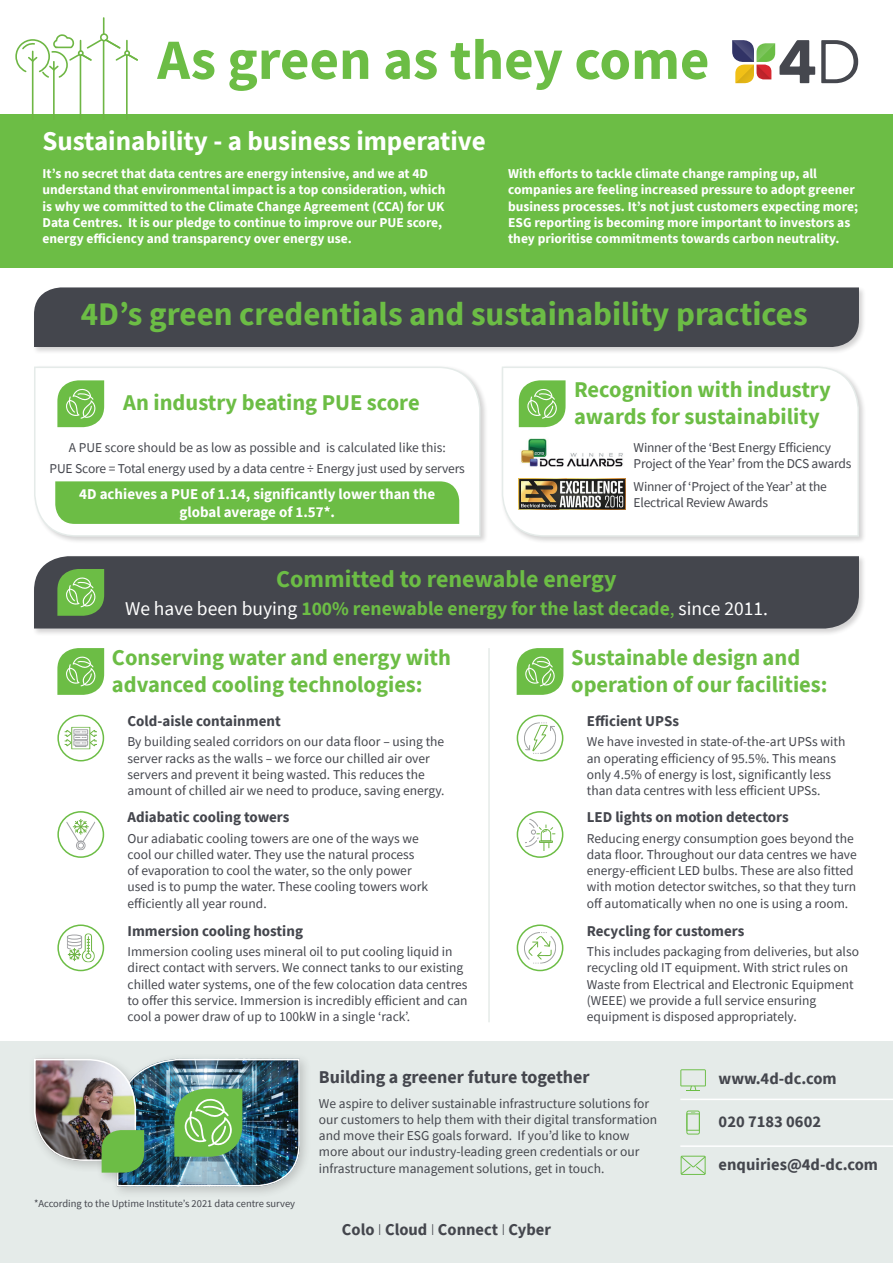
<style>
.page{position:relative;width:893px;height:1263px;background:#fff}
.page>*{position:absolute;margin:0;border:0;box-sizing:border-box;transform-origin:0 0}
.t1{font:700 57px "Source Sans Pro";color:#6cbd45}
.t2{font:700 33px "Source Sans Pro";color:#6cbd45}
.t3{font:700 27px "Source Sans Pro";color:#fff}
.t4{font:700 24px "Source Sans Pro";color:#6cbd45}
.t5{font:700 22.5px/27px "Source Sans Pro";color:#6cbd45}
.t6{font:700 19.5px "Source Sans Pro";color:#6cbd45}
.t7{font:700 18px "Source Sans Pro";color:#44464d}
.t8{font:700 16.5px "Source Sans Pro";color:#44464d}
.t9{font:700 15px "Source Sans Pro";color:#44464d}
.t10{font:700 15px/18px "Source Sans Pro";color:#fff;text-align:center}
.t11{font:13.5px/16.2px "Source Sans Pro";color:#44464d}
.t12{font:700 13.5px/16.2px "Source Sans Pro";color:#fff}
.t13{font:10.5px "Source Sans Pro";color:#44464d}
.s1{font-weight:400;color:#fff}
.s2{font-weight:400}
.s3{font-weight:300}
</style>
<div class="page">
<div style="left:0;top:115px;width:893px;height:153px;background:#6cbd45"></div>
<svg style="left:732px;top:40px;width:127px;height:44px"></svg>
<div style="left:32px;top:365px;width:456px;height:179px;background:#231f20;opacity:.2"></div>
<svg style="left:33px;top:366px;width:448px;height:171px"></svg>
<div style="left:55px;top:481px;width:404px;height:43px;background:#6cbd45"></div>
<div style="left:500px;top:365px;width:366px;height:179px;background:#231f20;opacity:.2"></div>
<svg style="left:501px;top:366px;width:359px;height:171px"></svg>
<img style="left:519px;top:479px;width:106px;height:30px">
<img style="left:519px;top:437px;width:106px;height:34px">
<svg style="left:519px;top:380px;width:47px;height:47px;background:#87c967"></svg>
<svg style="left:57px;top:380px;width:47px;height:47px;background:#86c967"></svg>
<div style="left:32px;top:555px;width:835px;height:81px;background:#231f20;opacity:.2"></div>
<div style="left:34px;top:556px;width:825px;height:72px;background:#44464d"></div>
<svg style="left:57px;top:569px;width:47px;height:47px;background:#75b756"></svg>
<div style="left:32px;top:286px;width:835px;height:69px;background:#231f20;opacity:.2"></div>
<div style="left:34px;top:287px;width:825px;height:60px;background:#44464d"></div>
<div style="left:517px;top:715px;width:46px;height:46px;border:2px solid #6cbd45;border-radius:50%"></div>
<svg style="left:524px;top:722px;width:32px;height:32px"></svg>
<div style="left:517px;top:811px;width:46px;height:47px;border:2px solid #6cbd45;border-radius:50%"></div>
<svg style="left:524px;top:818px;width:31px;height:33px"></svg>
<div style="left:517px;top:924px;width:46px;height:47px;border:2px solid #6cbd45;border-radius:50%"></div>
<svg style="left:524px;top:932px;width:32px;height:32px"></svg>
<div style="left:57px;top:715px;width:47px;height:46px;border:2px solid #6cbd45;border-radius:50%"></div>
<div style="left:74px;top:729px;width:14px;height:5px;border:1px solid #a1a2a5"></div>
<svg style="left:64px;top:730px;width:33px;height:17px"></svg>
<div style="left:72px;top:727px;width:18px;height:22px;border:1px solid #6eb644"></div>
<div style="left:57px;top:811px;width:47px;height:47px;border:2px solid #6cbd45;border-radius:50%"></div>
<div style="left:76px;top:841px;width:9px;height:9px;border:1px solid #a1a2a5;border-radius:50%"></div>
<svg style="left:64px;top:819px;width:33px;height:29px"></svg>
<div style="left:57px;top:924px;width:47px;height:47px;border:2px solid #6cbd45;border-radius:50%"></div>
<svg style="left:67px;top:933px;width:28px;height:29px"></svg>
<svg style="left:57px;top:648px;width:47px;height:47px;background:#86c866"></svg>
<svg style="left:517px;top:648px;width:46px;height:47px;background:#85c864"></svg>
<hr style="left:488px;top:648px;width:2px;height:374px;background:#e5ebe9">
<div style="left:0;top:1042px;width:893px;height:221px;background:#e5ebe9"></div>
<svg style="left:686px;top:1110px;width:14px;height:24px"></svg>
<svg style="left:680px;top:1069px;width:26px;height:22px"></svg>
<svg style="left:681px;top:1156px;width:25px;height:19px"></svg>
<hr style="left:680px;top:1098px;width:213px;height:2px;background:#fff">
<hr style="left:680px;top:1145px;width:213px;height:2px;background:#fff">
<div style="left:111px;top:1053px;width:201px;height:146px;background:#231f20;opacity:.2"></div>
<div style="left:28px;top:1053px;width:120px;height:120px;background:#e3e9e7"></div>
<img style="left:34px;top:1058px;width:267px;height:129px">
<hr style="left:32px;top:51px;width:2px;height:68px;background:#6eb644">
<hr style="left:53px;top:62px;width:2px;height:57px;background:#6eb644">
<hr style="left:103px;top:41px;width:1px;height:78px;background:#6eb644">
<hr style="left:80px;top:55px;width:1px;height:64px;background:#6eb644">
<svg style="left:15px;top:18px;width:123px;height:61px"></svg>
<hr style="left:126px;top:55px;width:2px;height:64px;background:#6eb644">
<h1 class="t1" style="left:157px;top:21px;width:554px">As green as they come</h1>
<h3 class="t3" style="left:43px;top:123px;width:445px">Sustainability - a business imperative</h3>
<p class="t12" style="left:43px;top:165px;width:405px">It’s no secret that data centres are energy intensive, and we at 4D understand that environmental impact is a top consideration, which is why we committed to the Climate Change Agreement (CCA) for UK Data Centres. It is our pledge to continue to improve our PUE score, energy efficiency and transparency over energy use.</p>
<p class="t12" style="left:508px;top:165px;width:351px">With efforts to tackle climate change ramping up, all companies are feeling increased pressure to adopt greener business processes. It’s not just customers expecting more; ESG reporting is becoming more important to investors as they prioritise commitments towards carbon neutrality.</p>
<h2 class="t2" style="left:81px;top:292px;width:728px">4D’s green credentials and sustainability practices</h2>
<h3 class="t5" style="left:123px;top:389px;width:298px">An industry beating PUE score</h3>
<p class="t11" style="left:50px;top:437px;width:417px;line-height:20.4px;text-align:center">A PUE score should be as low as possible and is calculated like this:<br>PUE Score = Total energy used by a data centre ÷ Energy just used by servers</p>
<p class="t10" style="left:79px;top:485px;width:357px">4D achieves a PUE of 1.14, significantly lower than the global average of 1.57*.</p>
<h3 class="t5" style="left:574px;top:376px;width:258px">Recognition with industry awards for sustainability</h3>
<p class="t11" style="left:634px;top:439px;width:219px">Winner of the ‘Best Energy Efficiency<br>Project of the Year’ from the DCS awards</p>
<p class="t11" style="left:634px;top:478px;width:195px">Winner of ‘Project of the Year’ at the<br>Electrical Review Awards</p>
<h3 class="t4" style="left:276px;top:563px;width:342px">Committed to renewable energy</h3>
<h3 class="t6" style="left:125px;top:595px;width:644px"><span class="s1">We have been buying</span> 100% renewable energy for the last decade<span class="s2">,</span> <span class="s1">since 2011.</span></h3>
<h3 class="t5" style="left:112px;top:644px;width:341px">Conserving water and energy with advanced cooling technologies:</h3>
<h3 class="t5" style="left:571px;top:644px;width:258px">Sustainable design and operation of our facilities:</h3>
<p class="t9" style="left:128px;top:711px;width:155px">Cold-aisle containment</p>
<p class="t11" style="left:128px;top:734px;width:319px">By building sealed corridors on our data floor – using the server racks as the walls – we force our chilled air over servers and prevent it being wasted. This reduces the amount of chilled air we need to produce, saving energy.</p>
<p class="t9" style="left:128px;top:807px;width:163px">Adiabatic cooling towers</p>
<p class="t11" style="left:128px;top:830px;width:302px">Our adiabatic cooling towers are one of the ways we cool our chilled water. They use the natural process of evaporation to cool the water, so the only power used is to pump the water. These cooling towers work efficiently all year round.</p>
<p class="t9" style="left:128px;top:920px;width:177px">Immersion cooling hosting</p>
<p class="t11" style="left:128px;top:943px;width:342px">Immersion cooling uses mineral oil to put cooling liquid in direct contact with servers. We connect tanks to our existing chilled water systems, one of the few colocation data centres to offer this service. Immersion is incredibly efficient and can cool a power draw of up to 100kW in a single ‘rack’.</p>
<p class="t9" style="left:587px;top:711px;width:94px">Efficient UPSs</p>
<p class="t11" style="left:587px;top:734px;width:260px">We have invested in state-of-the-art UPSs with an operating efficiency of 95.5%. This means only 4.5% of energy is lost, significantly less than data centres with less efficient UPSs.</p>
<p class="t9" style="left:587px;top:807px;width:203px">LED lights on motion detectors</p>
<p class="t11" style="left:587px;top:830px;width:271px">Reducing energy consumption goes beyond the data floor. Throughout our data centres we have energy-efficient LED bulbs. These are also fitted with motion detector switches, so that they turn off automatically when no one is using a room.</p>
<p class="t9" style="left:587px;top:920px;width:159px">Recycling for customers</p>
<p class="t11" style="left:587px;top:943px;width:274px">This includes packaging from deliveries, but also recycling old IT equipment. With strict rules on Waste from Electrical and Electronic Equipment (WEEE) we provide a full service ensuring equipment is disposed appropriately.</p>
<p class="t13" style="left:34px;top:1197px;width:263px">*According to the Uptime Institute’s 2021 data centre survey</p>
<h3 class="t7" style="left:319px;top:1065px;width:272px">Building a greener future together</h3>
<p class="t11" style="left:319px;top:1095px;width:340px">We aspire to deliver sustainable infrastructure solutions for our customers to help them with their digital transformation and move their ESG goals forward. If you’d like to know more about our industry-leading green credentials or our infrastructure management solutions, get in touch.</p>
<p class="t8" style="left:342px;top:1218px;width:211px">Colo <span class="s3">I</span> Cloud <span class="s3">I</span> Connect <span class="s3">I</span> Cyber</p>
<p class="t8" style="left:719px;top:1067px;width:120px">www.4d-dc.com</p>
<p class="t8" style="left:719px;top:1110px;width:104px">020 7183 0602</p>
<p class="t8" style="left:719px;top:1153px;width:161px">enquiries@4d-dc.com</p>
</div>
